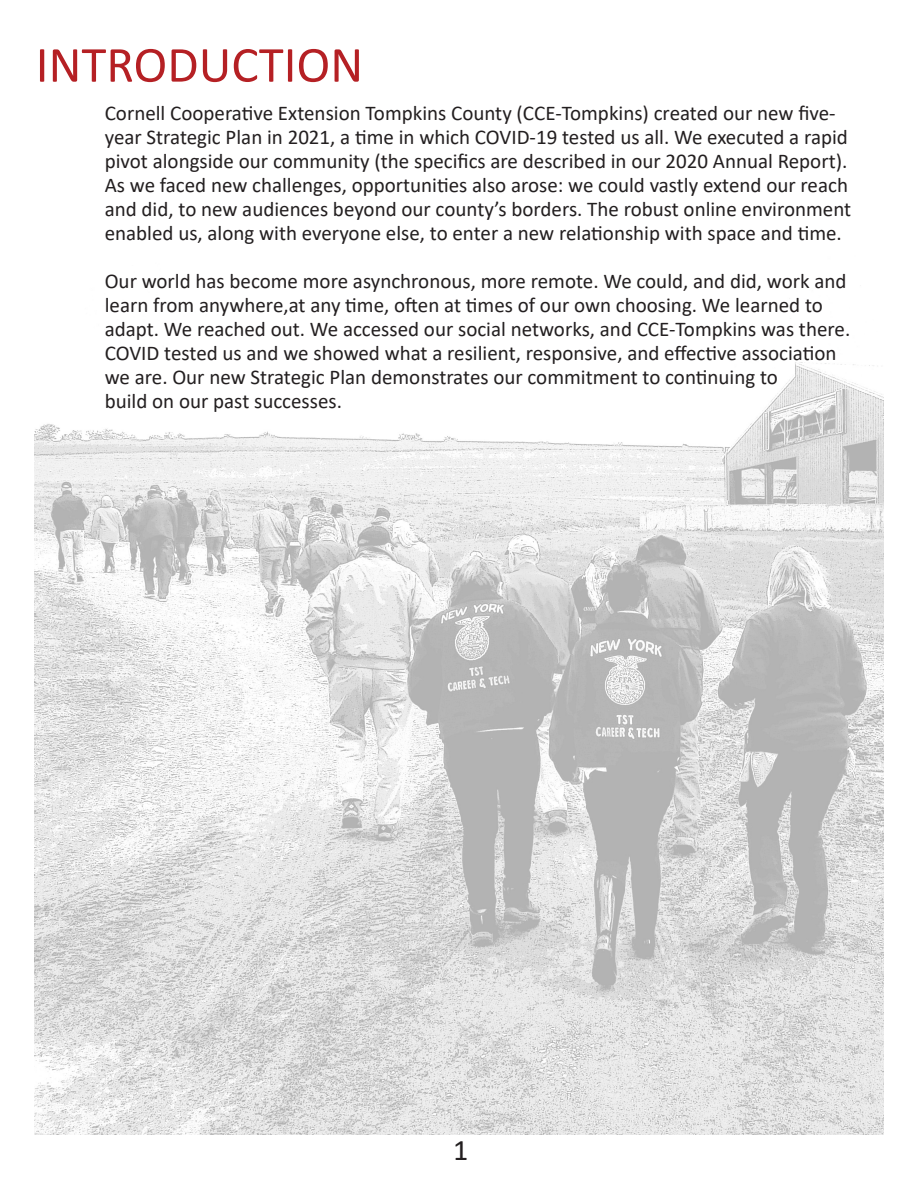
<style>
.page{position:relative;width:918px;height:1188px;background:#fff}
.page>*{position:absolute;margin:0;border:0;box-sizing:border-box;transform-origin:0 0}
.t1{font:51px "Calibri";color:#b52024}
.t2{font:30px "Calibri";color:#231f20}
.t3{font:21px/24px "Calibri";color:#231f20}
</style>
<div class="page">
<img style="left:35px;top:362px;width:848px;height:772px">
<p class="t1" style="left:36px;top:29px;width:329px">INTRODUCTION</p>
<p class="t3" style="left:105px;top:100px;width:748px">Cornell Cooperative Extension Tompkins County (CCE-Tompkins) created our new five&shy;year Strategic Plan in 2021, a time in which COVID-19 tested us all. We executed a rapid pivot alongside our community (the specifics are described in our 2020 Annual Report).<br>As we faced new challenges, opportunities also arose: we could vastly extend our reach and did, to new audiences beyond our county’s borders. The robust online environment enabled us, along with everyone else, to enter a new relationship with space and time.</p>
<p class="t3" style="left:105px;top:268px;width:747px">Our world has become more asynchronous, more remote. We could, and did, work and learn from anywhere,at any time, often at times of our own choosing. We learned to adapt. We reached out. We accessed our social networks, and CCE-Tompkins was there.<br>COVID tested us and we showed what a resilient, responsive, and effective association we are. Our new Strategic Plan demonstrates our commitment to continuing to</p>
<p class="t3" style="left:105px;top:388px;width:239px">build on our past successes.</p>
<p class="t2" style="left:453px;top:1129px;width:17px">1</p>
</div>
